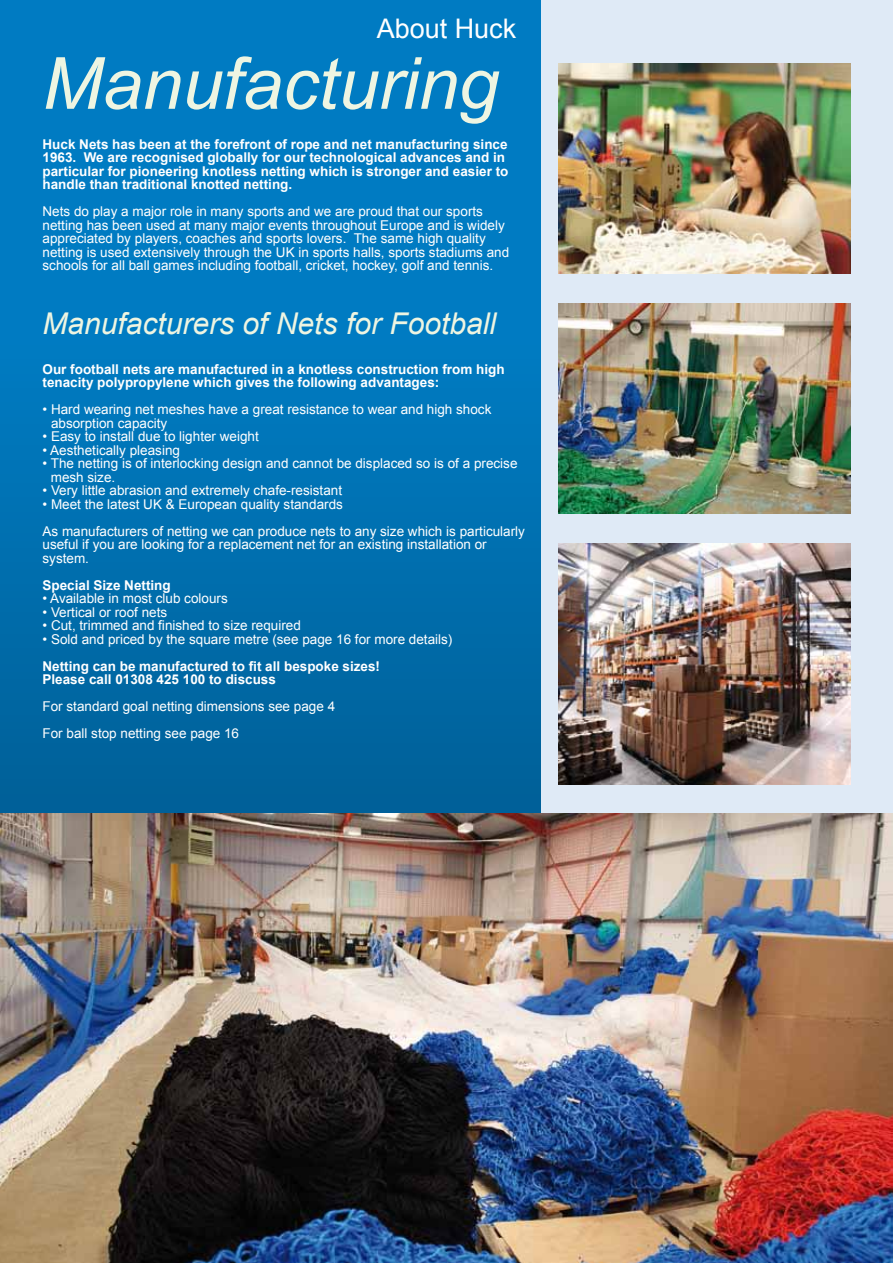
<style>
.page{position:relative;width:893px;height:1263px;background:#dfeaf6}
.page>*{position:absolute;margin:0;border:0;box-sizing:border-box;transform-origin:0 0}
.t1{font:italic 72px "Arial";color:#eef5e2}
.t2{font:italic 30px "Arial";color:#eef5e2}
.t3{font:27px "Arial";color:#fff}
.t4{font:13.5px/13.5px "Arial";color:#fff}
.t5{font:700 13.5px/13.5px "Arial";color:#fff}
</style>
<div class="page">
<svg style="left:0;top:0;width:541px;height:814px;background:#0073b5"></svg>
<img style="left:559px;top:64px;width:291px;height:210px">
<img style="left:0;top:814px;width:893px;height:449px">
<img style="left:559px;top:304px;width:291px;height:210px">
<img style="left:559px;top:544px;width:291px;height:240px">
<h3 class="t3" style="left:377px;top:11px;width:141px">About Huck</h3>
<h1 class="t1" style="left:43px;top:37px;width:458px">Manufacturing</h1>
<p class="t5" style="left:43px;top:138px;width:467px">Huck Nets has been at the forefront of rope and net manufacturing since 1963. We are recognised globally for our technological advances and in particular for pioneering knotless netting which is stronger and easier to handle than traditional knotted netting.</p>
<p class="t4" style="left:43px;top:205px;width:468px">Nets do play a major role in many sports and we are proud that our sports netting has been used at many major events throughout Europe and is widely appreciated by players, coaches and sports lovers. The same high quality netting is used extensively through the UK in sports halls, sports stadiums and schools for all ball games including football, cricket, hockey, golf and tennis.</p>
<h2 class="t2" style="left:43px;top:304px;width:455px">Manufacturers of Nets for Football</h2>
<p class="t5" style="left:43px;top:363px;width:464px">Our football nets are manufactured in a knotless construction from high tenacity polypropylene which gives the following advantages:</p>
<p class="t4" style="left:51px;top:403px;width:442px;text-indent:-8px">• Hard wearing net meshes have a great resistance to wear and high shock absorption capacity</p>
<p class="t4" style="left:43px;top:430px;width:218px">• Easy to install due to lighter weight</p>
<p class="t4" style="left:43px;top:443px;width:139px">• Aesthetically pleasing</p>
<p class="t4" style="left:51px;top:457px;width:468px;text-indent:-8px">• The netting is of interlocking design and cannot be displaced so is of a precise mesh size.</p>
<p class="t4" style="left:43px;top:484px;width:301px">• Very little abrasion and extremely chafe-resistant</p>
<p class="t4" style="left:43px;top:491px;width:484px;line-height:27px">• Meet the latest UK &amp; European quality standards<br>As manufacturers of netting we can produce nets to any size which is particularly</p>
<p class="t4" style="left:43px;top:538px;width:446px">useful if you are looking for a replacement net for an existing installation or system.</p>
<p class="t5" style="left:43px;top:579px;width:130px">Special Size Netting</p>
<p class="t4" style="left:43px;top:592px;width:187px">• Available in most club colours</p>
<p class="t4" style="left:43px;top:605px;width:126px">• Vertical or roof nets</p>
<p class="t4" style="left:43px;top:619px;width:260px">• Cut, trimmed and finished to size required</p>
<p class="t4" style="left:43px;top:632px;width:411px">• Sold and priced by the square metre (see page 16 for more details)</p>
<p class="t5" style="left:43px;top:660px;width:339px">Netting can be manufactured to fit all bespoke sizes!<br>Please call 01308 425 100 to discuss</p>
<p class="t4" style="left:43px;top:693px;width:294px;line-height:27px">For standard goal netting dimensions see page 4<br>For ball stop netting see page 16</p>
</div>
